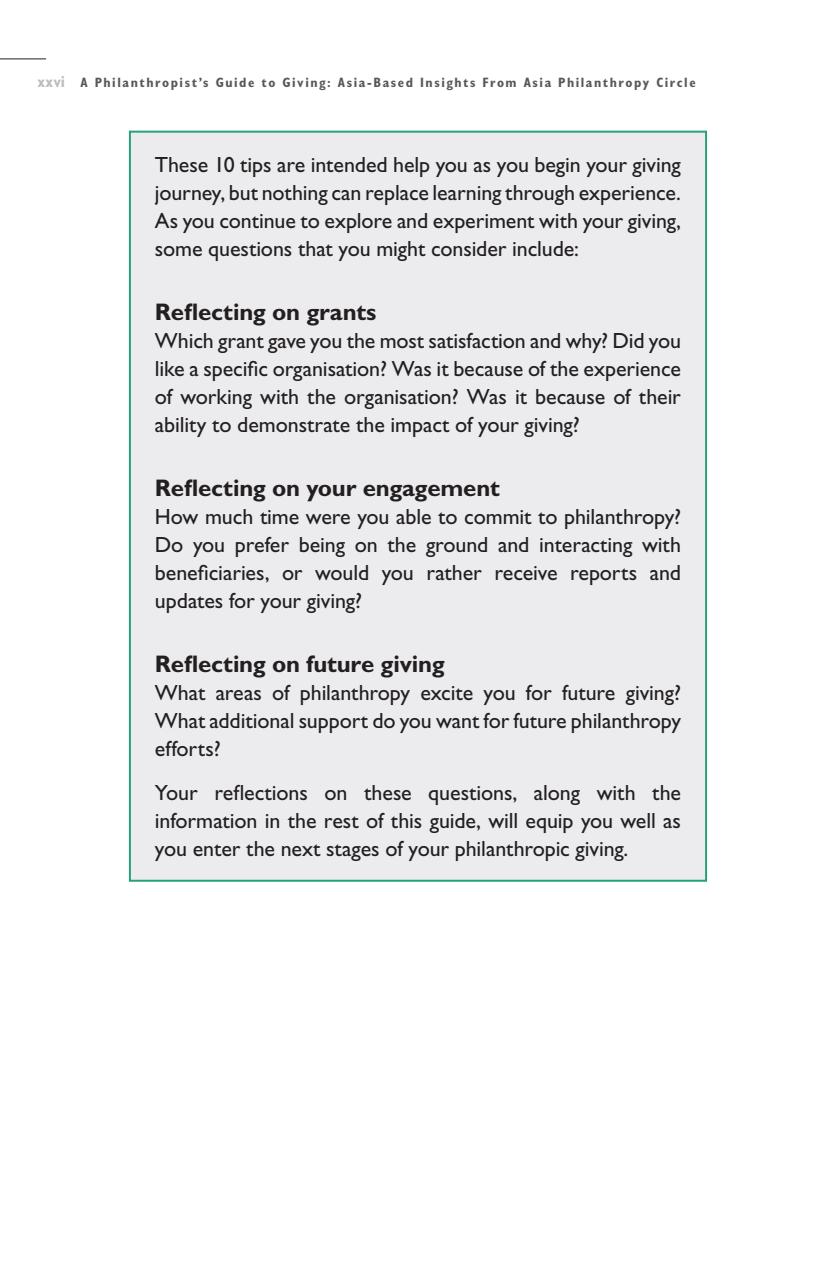
<style>
.page{position:relative;width:836px;height:1268px;background:#fff}
.page>*{position:absolute;margin:0;border:0;box-sizing:border-box;transform-origin:0 0}
.S2{font:700 24px "Gill Sans Std";letter-spacing:-.01em;color:#231f20}
.TXF{font:22px/28px "Gill Sans Std";letter-spacing:-.005em;color:#231f20;text-align:justify}
.t1{font:700 condensed 13.6px "Gill Sans Std";letter-spacing:.115em;color:#57585a}
.s1{font-size:16px;color:#bcbdc0}
</style>
<div class="page">
<hr style="left:0;top:59px;width:46px;height:1px;background:#231f20">
<div style="left:130px;top:132px;width:576px;height:749px;background:#ececee"></div>
<p class="t1" style="left:37px;top:74px;width:660px"><span class="s1">xxvi</span> A Philanthropist’s Guide to Giving: Asia-Based Insights From Asia Philanthropy Circle</p>
<p class="TXF" style="left:155px;top:150px;width:528px">These 10 tips are intended help you as you begin your giving journey, but nothing can replace learning through experience.<br>As you continue to explore and experiment with your giving, some questions that you might consider include:</p>
<p class="S2" style="left:155px;top:297px;width:223px">Reflecting on grants</p>
<p class="TXF" style="left:155px;top:326px;width:527px">Which grant gave you the most satisfaction and why? Did you like a specific organisation? Was it because of the experience of working with the organisation? Was it because of their ability to demonstrate the impact of your giving?</p>
<p class="S2" style="left:155px;top:473px;width:346px">Reflecting on your engagement</p>
<p class="TXF" style="left:155px;top:502px;width:528px">How much time were you able to commit to philanthropy?<br>Do you prefer being on the ground and interacting with beneficiaries, or would you rather receive reports and updates for your giving?</p>
<p class="S2" style="left:155px;top:649px;width:291px">Reflecting on future giving</p>
<p class="TXF" style="left:155px;top:678px;width:528px">What areas of philanthropy excite you for future giving?<br>What additional support do you want for future philanthropy efforts?</p>
<p class="TXF" style="left:155px;top:778px;width:528px">Your reflections on these questions, along with the information in the rest of this guide, will equip you well as you enter the next stages of your philanthropic giving.</p>
</div>
